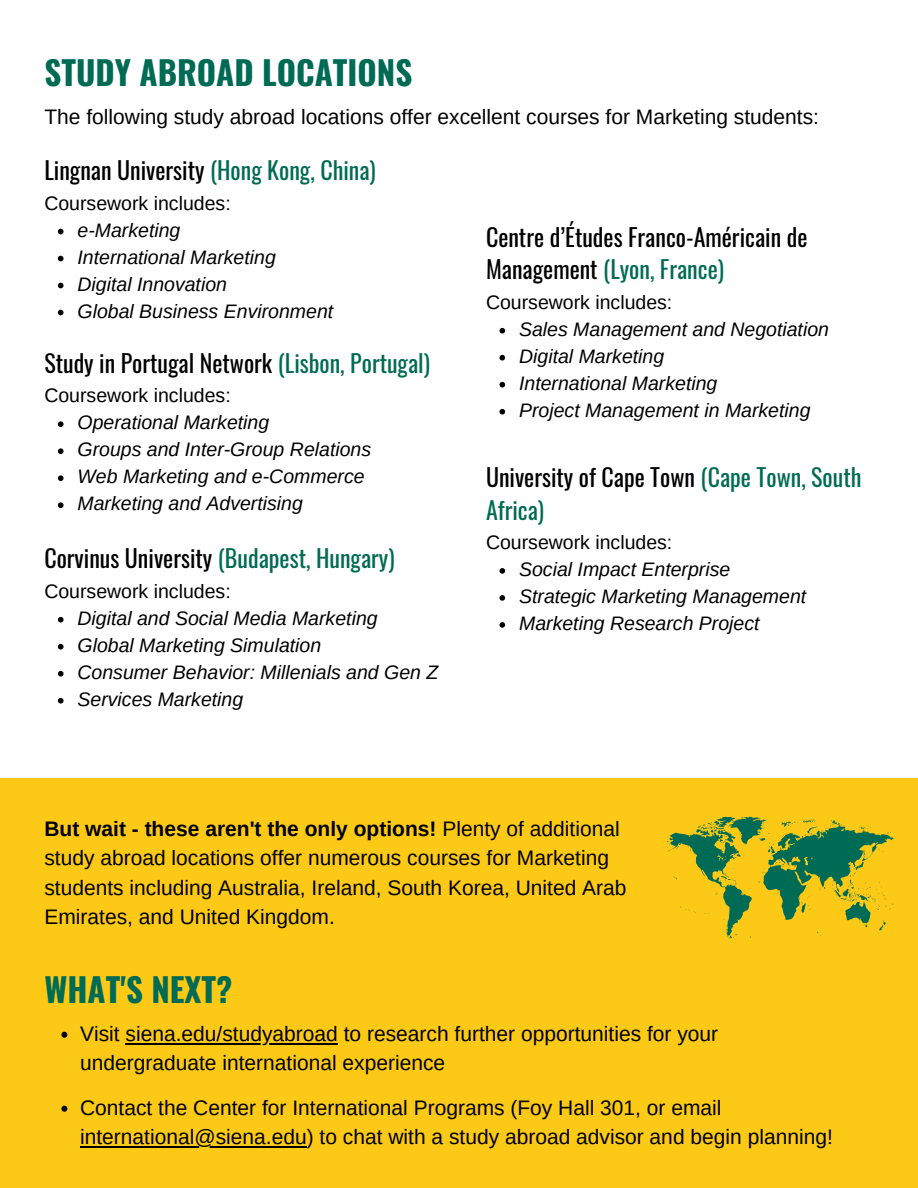
<style>
.page{position:relative;width:918px;height:1188px;background:#fff}
.page>*{position:absolute;margin:0;border:0;box-sizing:border-box;transform-origin:0 0}
.t1{font:700 33px "Oswald";color:#006b54}
.t2{font:24px/32.7px "Oswald";color:#000}
.t3{font:24px/32.7px "Oswald";color:#006b54}
.t4{font:21px/29.2px "Arimo";color:#000}
.t5{font:italic 19.5px "Arimo";color:#000}
.t6{font:19.5px "Arimo";color:#000}
.s1{color:#006b54}
.s2{color:#000}
.s3{font-weight:700}
</style>
<div class="page">
<svg style="left:500px;top:328px;width:5px;height:6px"></svg>
<svg style="left:500px;top:355px;width:5px;height:6px"></svg>
<svg style="left:500px;top:382px;width:5px;height:6px"></svg>
<svg style="left:500px;top:409px;width:5px;height:6px"></svg>
<svg style="left:58px;top:421px;width:6px;height:6px"></svg>
<svg style="left:58px;top:448px;width:6px;height:6px"></svg>
<svg style="left:58px;top:475px;width:6px;height:6px"></svg>
<svg style="left:58px;top:502px;width:6px;height:6px"></svg>
<svg style="left:58px;top:617px;width:6px;height:6px"></svg>
<svg style="left:58px;top:644px;width:6px;height:6px"></svg>
<svg style="left:58px;top:671px;width:6px;height:6px"></svg>
<svg style="left:58px;top:698px;width:6px;height:6px"></svg>
<svg style="left:58px;top:229px;width:6px;height:5px"></svg>
<svg style="left:58px;top:256px;width:6px;height:5px"></svg>
<svg style="left:58px;top:283px;width:6px;height:5px"></svg>
<svg style="left:58px;top:310px;width:6px;height:5px"></svg>
<svg style="left:500px;top:568px;width:5px;height:6px"></svg>
<svg style="left:500px;top:595px;width:5px;height:6px"></svg>
<svg style="left:500px;top:622px;width:5px;height:6px"></svg>
<div style="left:0;top:778px;width:918px;height:410px;background:#fcc917"></div>
<svg style="left:667px;top:817px;width:227px;height:121px"></svg>
<svg style="left:61px;top:1032px;width:6px;height:6px"></svg>
<hr style="left:126px;top:1043px;width:212px;height:2px;background:#000">
<svg style="left:61px;top:1106px;width:6px;height:6px"></svg>
<hr style="left:80px;top:1146px;width:227px;height:2px;background:#000">
<h1 class="t1" style="left:44px;top:47px;width:369px">STUDY ABROAD LOCATIONS</h1>
<p class="t4" style="left:44px;top:102px;width:776px">The following study abroad locations offer excellent courses for Marketing students:</p>
<h2 class="t2" style="left:44px;top:153px;width:333px">Lingnan University <span class="s1">(Hong Kong, China)</span></h2>
<p class="t6" style="left:44px;top:192px;width:188px">Coursework includes:</p>
<p class="t5" style="left:78px;top:219px;width:104px">e-Marketing</p>
<p class="t5" style="left:78px;top:246px;width:200px">International Marketing</p>
<p class="t5" style="left:78px;top:273px;width:151px">Digital Innovation</p>
<p class="t5" style="left:78px;top:300px;width:257px">Global Business Environment</p>
<h2 class="t2" style="left:44px;top:346px;width:387px">Study in Portugal Network <span class="s1">(Lisbon, Portugal)</span></h2>
<p class="t6" style="left:44px;top:385px;width:188px">Coursework includes:</p>
<p class="t5" style="left:78px;top:412px;width:193px">Operational Marketing</p>
<p class="t5" style="left:78px;top:439px;width:295px">Groups and Inter-Group Relations</p>
<p class="t5" style="left:78px;top:466px;width:289px">Web Marketing and e-Commerce</p>
<p class="t5" style="left:78px;top:493px;width:227px">Marketing and Advertising</p>
<h2 class="t2" style="left:44px;top:541px;width:352px">Corvinus University <span class="s1">(Budapest, Hungary)</span></h2>
<p class="t6" style="left:44px;top:580px;width:188px">Coursework includes:</p>
<p class="t5" style="left:78px;top:607px;width:302px">Digital and Social Media Marketing</p>
<p class="t5" style="left:78px;top:634px;width:245px">Global Marketing Simulation</p>
<p class="t5" style="left:78px;top:661px;width:362px">Consumer Behavior: Millenials and Gen Z</p>
<p class="t5" style="left:78px;top:688px;width:167px">Services Marketing</p>
<h2 class="t2" style="left:486px;top:220px;width:323px">Centre d’Études Franco-Américain de<br>Management <span class="s1">(Lyon, France)</span></h2>
<p class="t6" style="left:486px;top:291px;width:188px">Coursework includes:</p>
<p class="t5" style="left:519px;top:318px;width:311px">Sales Management and Negotiation</p>
<p class="t5" style="left:519px;top:345px;width:147px">Digital Marketing</p>
<p class="t5" style="left:519px;top:372px;width:200px">International Marketing</p>
<p class="t5" style="left:519px;top:399px;width:293px">Project Management in Marketing</p>
<h2 class="t3" style="left:486px;top:460px;width:377px"><span class="s2">University of Cape Town</span> (Cape Town, South<br>Africa)</h2>
<p class="t6" style="left:486px;top:531px;width:188px">Coursework includes:</p>
<p class="t5" style="left:519px;top:558px;width:213px">Social Impact Enterprise</p>
<p class="t5" style="left:519px;top:585px;width:289px">Strategic Marketing Management</p>
<p class="t5" style="left:519px;top:612px;width:242px">Marketing Research Project</p>
<p class="t4" style="left:44px;top:814px;width:584px"><span class="s3">But wait - these aren't the only options!</span> Plenty of additional study abroad locations offer numerous courses for Marketing students including Australia, Ireland, South Korea, United Arab Emirates, and United Kingdom.</p>
<p class="t1" style="left:44px;top:963px;width:189px">WHAT'S NEXT?</p>
<h1 class="t4" style="left:80px;top:1019px;width:640px">Visit siena.edu/studyabroad to research further opportunities for your</h1>
<p class="t4" style="left:80px;top:1040px;width:643px;line-height:45px">undergraduate international experience<br>Contact the Center for International Programs (Foy Hall 301, or email</p>
<p class="t4" style="left:80px;top:1122px;width:754px">international@siena.edu) to chat with a study abroad advisor and begin planning!</p>
</div>
